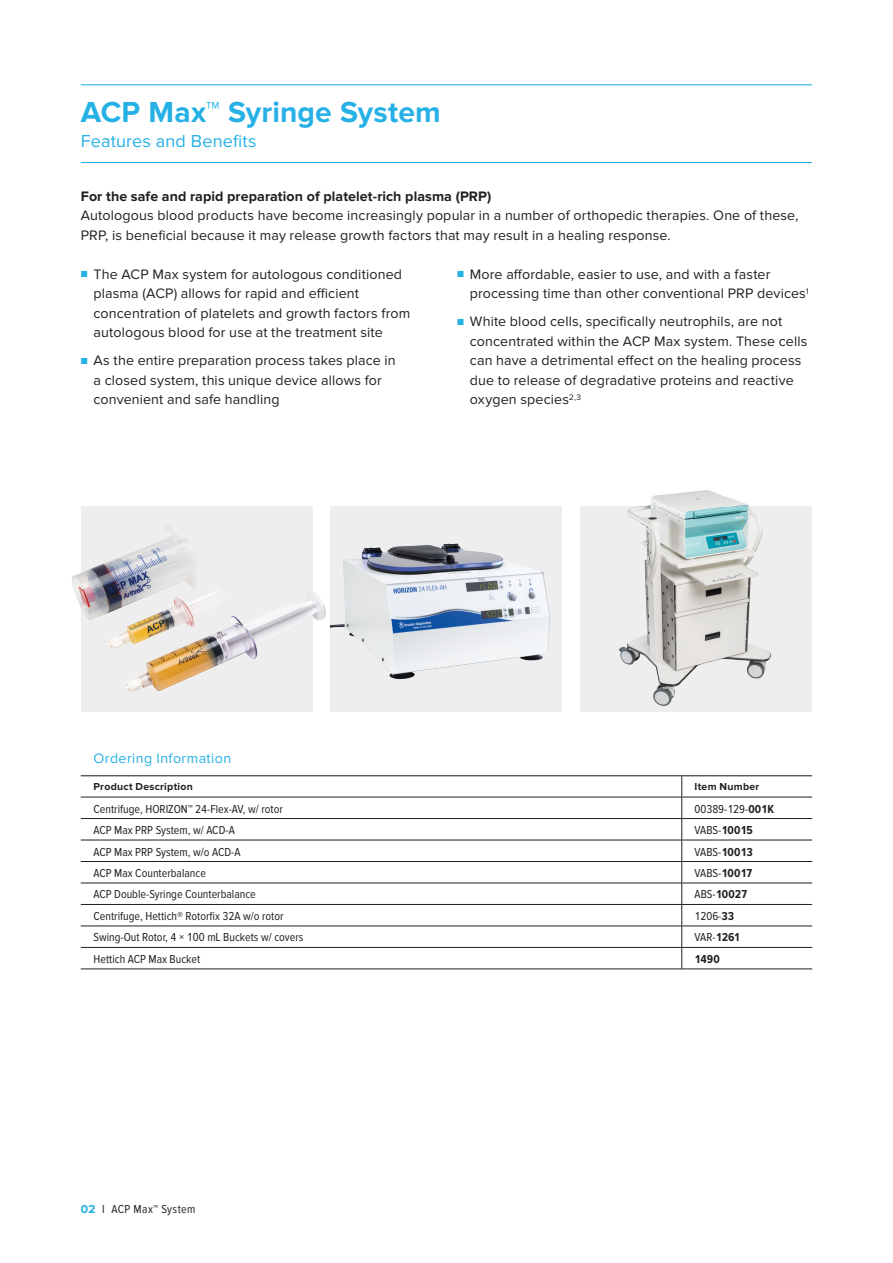
<style>
.page{position:relative;width:893px;height:1263px;background:#fff}
.page>*{position:absolute;margin:0;border:0;box-sizing:border-box;transform-origin:0 0}
._04_Content_Headline{font:700 30px "Proxima Nova";letter-spacing:.005em;color:#26b1e6}
._05_Content_Subline{font:18px "Proxima Nova";letter-spacing:.01em;color:#26b1e6}
._07_Running_Text{font:14.25px/19.5px "Proxima Nova";letter-spacing:.01em;color:#231f20}
._07_Running_Text-2{font:700 14.25px "Proxima Nova";letter-spacing:.005em;color:#231f20}
._08_Table_Headline{font:14.25px "Proxima Nova";letter-spacing:.03em;color:#26b1e6}
._09_Table_Content{font:12px "Proxima Nova Cond";color:#231f20}
._09_Table_Item_numbe{font:12px "Proxima Nova Cond";color:#231f20}
._09_Table_Content-2{font:12px "Proxima Nova Cond";letter-spacing:.035em;color:#231f20}
._09_Table_Item_numbe-2{font:700 12px "Proxima Nova Cond";letter-spacing:-.005em;color:#231f20}
._09_Table_Header{font:700 10.5px "Proxima Nova";letter-spacing:.025em;color:#231f20}
.s1{font-size:10.5px;color:#26b1e6}
.s2{font-weight:700}
.s3{font-weight:400}
.s4{font-family:"Proxima Nova";font-weight:700;color:#26b1e6}
</style>
<div class="page">
<hr style="left:81px;top:84px;width:731px;height:1px;background:#26b1e6">
<hr style="left:81px;top:162px;width:731px;height:1px;background:#26b1e6">
<img style="left:72px;top:506px;width:254px;height:205px">
<div style="left:331px;top:506px;width:231px;height:205px;background:#eeeeef"></div>
<img style="left:331px;top:543px;width:220px;height:136px">
<div style="left:580px;top:506px;width:232px;height:205px;background:#eeeeef"></div>
<img style="left:619px;top:490px;width:153px;height:216px">
<hr style="left:81px;top:775px;width:601px;height:1px;background:#231f20">
<hr style="left:682px;top:775px;width:130px;height:1px;background:#231f20">
<hr style="left:81px;top:797px;width:601px;height:1px;background:#231f20">
<hr style="left:682px;top:797px;width:130px;height:1px;background:#231f20">
<hr style="left:81px;top:818px;width:601px;height:1px;background:#231f20">
<hr style="left:682px;top:818px;width:130px;height:1px;background:#231f20">
<hr style="left:81px;top:840px;width:601px;height:1px;background:#231f20">
<hr style="left:682px;top:840px;width:130px;height:1px;background:#231f20">
<hr style="left:81px;top:861px;width:601px;height:1px;background:#231f20">
<hr style="left:682px;top:861px;width:130px;height:1px;background:#231f20">
<hr style="left:81px;top:883px;width:601px;height:1px;background:#231f20">
<hr style="left:682px;top:883px;width:130px;height:1px;background:#231f20">
<hr style="left:81px;top:904px;width:601px;height:1px;background:#231f20">
<hr style="left:682px;top:904px;width:130px;height:1px;background:#231f20">
<hr style="left:81px;top:926px;width:601px;height:1px;background:#231f20">
<hr style="left:682px;top:926px;width:130px;height:1px;background:#231f20">
<hr style="left:81px;top:947px;width:601px;height:1px;background:#231f20">
<hr style="left:682px;top:947px;width:130px;height:1px;background:#231f20">
<svg style="left:681px;top:776px;width:1px;height:193px"></svg>
<hr style="left:81px;top:969px;width:601px;height:1px;background:#231f20">
<hr style="left:682px;top:969px;width:130px;height:1px;background:#231f20">
<p class="_04_Content_Headline" style="left:81px;top:94px;width:361px">ACP Max™ Syringe System</p>
<p class="_05_Content_Subline" style="left:81px;top:131px;width:177px">Features and Benefits</p>
<p class="_07_Running_Text-2" style="left:81px;top:188px;width:412px">For the safe and rapid preparation of platelet-rich plasma (PRP)</p>
<p class="_07_Running_Text" style="left:81px;top:206px;width:719px">Autologous blood products have become increasingly popular in a number of orthopedic therapies. One of these,<br>PRP, is beneficial because it may release growth factors that may result in a healing response.</p>
<p class="_07_Running_Text" style="left:94px;top:265px;width:318px;text-indent:-13px"><span class="s1">■</span> The ACP Max system for autologous conditioned plasma (ACP) allows for rapid and efficient concentration of platelets and growth factors from autologous blood for use at the treatment site</p>
<p class="_07_Running_Text" style="left:94px;top:351px;width:304px;text-indent:-13px"><span class="s1">■</span> As the entire preparation process takes place in a closed system, this unique device allows for convenient and safe handling</p>
<p class="_07_Running_Text" style="left:470px;top:265px;width:341px;text-indent:-13px"><span class="s1">■</span> More affordable, easier to use, and with a faster processing time than other conventional PRP devices<sup>1</sup></p>
<p class="_07_Running_Text" style="left:470px;top:312px;width:339px;text-indent:-13px"><span class="s1">■</span> White blood cells, specifically neutrophils, are not concentrated within the ACP Max system. These cells can have a detrimental effect on the healing process due to release of degradative proteins and reactive oxygen species<sup>2,3</sup></p>
<p class="_08_Table_Headline" style="left:94px;top:750px;width:139px">Ordering Information</p>
<p class="_09_Table_Header" style="left:94px;top:780px;width:101px">Product Description</p>
<p class="_09_Table_Header" style="left:694px;top:780px;width:66px">Item Number</p>
<p class="_09_Table_Content" style="left:94px;top:802px;width:191px">Centrifuge, HORIZON™ 24-Flex-AV, w/ rotor</p>
<p class="_09_Table_Item_numbe" style="left:694px;top:802px;width:81px">00389-129-<span class="s2">001K</span></p>
<p class="_09_Table_Content" style="left:94px;top:823px;width:143px">ACP Max PRP System, w/ ACD-A</p>
<p class="_09_Table_Item_numbe" style="left:694px;top:823px;width:60px">VABS-<span class="s2">10015</span></p>
<p class="_09_Table_Content" style="left:94px;top:845px;width:148px">ACP Max PRP System, w/o ACD-A</p>
<p class="_09_Table_Item_numbe" style="left:694px;top:845px;width:60px">VABS-<span class="s2">10013</span></p>
<p class="_09_Table_Content" style="left:94px;top:866px;width:114px">ACP Max Counterbalance</p>
<p class="_09_Table_Item_numbe" style="left:694px;top:866px;width:60px">VABS-<span class="s2">10017</span></p>
<p class="_09_Table_Content" style="left:94px;top:888px;width:164px">ACP Double-Syringe Counterbalance</p>
<p class="_09_Table_Item_numbe-2" style="left:694px;top:888px;width:54px"><span class="s3">ABS-</span>10027</p>
<p class="_09_Table_Content" style="left:94px;top:909px;width:192px">Centrifuge, Hettich® Rotorfix 32A w/o rotor</p>
<p class="_09_Table_Item_numbe" style="left:694px;top:909px;width:41px">1206-<span class="s2">33</span></p>
<p class="_09_Table_Content" style="left:94px;top:931px;width:212px">Swing-Out Rotor, 4 × 100 mL Buckets w/ covers</p>
<p class="_09_Table_Item_numbe" style="left:694px;top:931px;width:47px">VAR-<span class="s2">1261</span></p>
<p class="_09_Table_Content" style="left:94px;top:952px;width:108px">Hettich ACP Max Bucket</p>
<p class="_09_Table_Item_numbe-2" style="left:694px;top:952px;width:27px">1490</p>
<p class="_09_Table_Content-2" style="left:81px;top:1202px;width:116px"><span class="s4">02</span> I ACP Max™ System</p>
</div>
